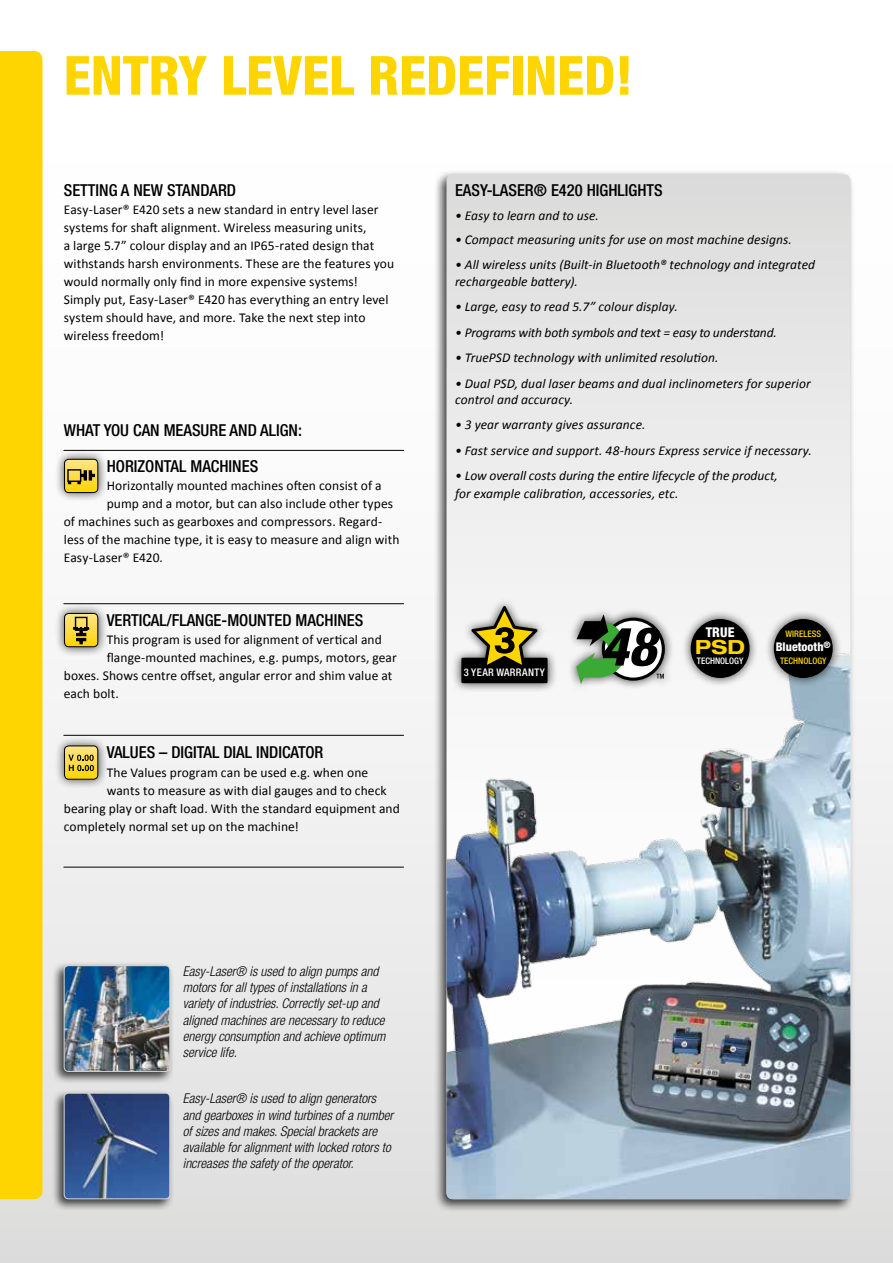
<style>
.page{position:relative;width:893px;height:1263px;background:#fff}
.page>*{position:absolute;margin:0;border:0;box-sizing:border-box;transform-origin:0 0}
.t1{font:800 condensed 54px "Helvetica Neue";color:#ffd500}
.t2{font:700 expanded 19.5px "Helvetica Neue";color:#ffd500}
.t3{font:500 condensed 16.5px "Helvetica Neue";color:#000}
.t4{font:13.5px/18px "Calibri";letter-spacing:.005em;color:#000}
.t5{font:italic 13.5px/16.2px "Calibri";letter-spacing:.005em;color:#000}
.t6{font:italic 300 condensed 13.5px/16.2px "Helvetica Neue";color:#000}
.t7{font:italic 13.5px "Calibri";letter-spacing:-.015em;color:#000}
.t8{font:800 condensed 13.5px "Helvetica Neue";color:#fff}
.t9{font:800 condensed 12px "Helvetica Neue";color:#fff}
.t10{font:500 condensed 10.5px "Helvetica Neue";letter-spacing:.04em;color:#fff}
.t11{font:500 condensed 9px "Helvetica Neue";color:#ffd500}
.t12{font:500 condensed 9px "Helvetica Neue";color:#fff}
</style>
<div class="page">
<div style="left:0;top:0;width:893px;height:1263px;background:linear-gradient(to bottom,#fff,#e1e1e1)"></div>
<div style="left:0;top:51px;width:43px;height:1148px;background:#ffd500"></div>
<div style="left:54px;top:449px;width:54px;height:53px;background:#000;opacity:.75"></div>
<div style="left:64px;top:459px;width:34px;height:34px;border:1px solid #000;border-radius:4px"></div>
<svg style="left:65px;top:459px;width:33px;height:33px"></svg>
<div style="left:54px;top:603px;width:54px;height:54px;background:#000;opacity:.75"></div>
<div style="left:64px;top:613px;width:34px;height:34px;border:1px solid #000;border-radius:4px"></div>
<svg style="left:65px;top:613px;width:33px;height:34px"></svg>
<div style="left:51px;top:1089px;width:123px;height:123px;background:#000;opacity:.75"></div>
<img style="left:64px;top:1093px;width:106px;height:106px">
<div style="left:64px;top:1093px;width:106px;height:106px;border:1px solid #dadada;border-radius:4px"></div>
<div style="left:51px;top:961px;width:123px;height:123px;background:#000;opacity:.75"></div>
<img style="left:64px;top:966px;width:106px;height:105px">
<div style="left:64px;top:965px;width:106px;height:107px;border:1px solid #dadada;border-radius:4px"></div>
<div style="left:54px;top:736px;width:54px;height:53px;background:#000;opacity:.75"></div>
<div style="left:64px;top:745px;width:34px;height:34px;border:1px solid #000;border-radius:4px"></div>
<svg style="left:65px;top:746px;width:33px;height:33px"></svg>
<div style="left:433px;top:170px;width:423px;height:1042px;background:#000;opacity:.75"></div>
<svg style="left:446px;top:174px;width:404px;height:320px"></svg>
<img style="left:446px;top:494px;width:404px;height:705px">
<div style="left:452px;top:597px;width:105px;height:96px;background:#000;opacity:.75"></div>
<svg style="left:461px;top:606px;width:87px;height:77px"></svg>
<div style="left:567px;top:606px;width:107px;height:86px;background:#000;opacity:.75"></div>
<svg style="left:576px;top:614px;width:89px;height:70px"></svg>
<div style="left:681px;top:610px;width:78px;height:77px;background:#000;opacity:.75"></div>
<div style="left:691px;top:620px;width:58px;height:57px;background:#000;border-radius:50%"></div>
<div style="left:691px;top:619px;width:59px;height:59px;border:2px solid #000;border-radius:50%"></div>
<div style="left:764px;top:610px;width:78px;height:77px;background:#000;opacity:.75"></div>
<div style="left:774px;top:620px;width:58px;height:57px;background:#000;border-radius:50%"></div>
<div style="left:774px;top:619px;width:59px;height:59px;border:2px solid #000;border-radius:50%"></div>
<hr style="left:64px;top:450px;width:340px;height:1px;background:#000">
<hr style="left:64px;top:603px;width:340px;height:1px;background:#000">
<hr style="left:64px;top:735px;width:340px;height:1px;background:#000">
<hr style="left:64px;top:867px;width:340px;height:1px;background:#000">
<h1 class="t1" style="left:64px;top:42px;width:571px">ENTRY LEVEL REDEFINED!</h1>
<p class="t3" style="left:64px;top:180px;width:174px">SETTING A NEW STANDARD</p>
<p class="t4" style="left:64px;top:200px;width:332px">Easy-Laser® E420 sets a new standard in entry level laser systems for shaft alignment. Wireless measuring units,<br>a large 5.7” colour display and an IP65-rated design that withstands harsh environments. These are the features you would normally only find in more expensive systems!<br>Simply put, Easy-Laser® E420 has everything an entry level system should have, and more. Take the next step into wireless freedom!</p>
<p class="t3" style="left:64px;top:420px;width:240px">WHAT YOU CAN MEASURE AND ALIGN:</p>
<p class="t3" style="left:107px;top:456px;width:153px">HORIZONTAL MACHINES</p>
<p class="t4" style="left:107px;top:476px;width:277px">Horizontally mounted machines often consist of a</p>
<p class="t4" style="left:107px;top:494px;width:288px">pump and a motor, but can also include other types</p>
<p class="t4" style="left:64px;top:512px;width:320px">of machines such as gearboxes and compressors. Regard-</p>
<p class="t4" style="left:64px;top:530px;width:337px">less of the machine type, it is easy to measure and align with</p>
<p class="t4" style="left:64px;top:548px;width:101px">Easy-Laser® E420.</p>
<p class="t3" style="left:107px;top:610px;width:258px">VERTICAL/FLANGE-MOUNTED MACHINES</p>
<p class="t4" style="left:107px;top:631px;width:277px">This program is used for alignment of vertical and</p>
<p class="t4" style="left:107px;top:649px;width:292px">flange-mounted machines, e.g. pumps, motors, gear</p>
<p class="t4" style="left:64px;top:667px;width:330px">boxes. Shows centre offset, angular error and shim value at</p>
<p class="t4" style="left:64px;top:685px;width:57px">each bolt.</p>
<p class="t3" style="left:107px;top:743px;width:218px">VALUES – DIGITAL DIAL INDICATOR</p>
<p class="t4" style="left:107px;top:763px;width:263px">The Values program can be used e.g. when one</p>
<p class="t4" style="left:107px;top:781px;width:282px">wants to measure as with dial gauges and to check</p>
<p class="t4" style="left:64px;top:799px;width:337px">bearing play or shaft load. With the standard equipment and</p>
<p class="t4" style="left:64px;top:817px;width:237px">completely normal set up on the machine!</p>
<p class="t6" style="left:183px;top:963px;width:204px">Easy-Laser® is used to align pumps and motors for all types of installations in a variety of industries. Correctly set-up and aligned machines are necessary to reduce energy consumption and achieve optimum service life.</p>
<p class="t6" style="left:183px;top:1090px;width:212px">Easy-Laser® is used to align generators and gearboxes in wind turbines of a number of sizes and makes. Special brackets are available for alignment with locked rotors to increases the safety of the operator.</p>
<p class="t3" style="left:455px;top:180px;width:209px">EASY-LASER® E420 HIGHLIGHTS</p>
<p class="t5" style="left:455px;top:207px;width:145px">• Easy to learn and to use.</p>
<p class="t5" style="left:455px;top:231px;width:338px">• Compact measuring units for use on most machine designs.</p>
<p class="t5" style="left:455px;top:256px;width:362px">• All wireless units (Built-in Bluetooth® technology and integrated rechargeable battery).</p>
<p class="t5" style="left:455px;top:298px;width:224px">• Large, easy to read 5.7” colour display.</p>
<p class="t7" style="left:455px;top:323px;width:323px">• Programs with both symbols and text = easy to understand.</p>
<p class="t5" style="left:455px;top:349px;width:265px">• TruePSD technology with unlimited resolution.</p>
<p class="t5" style="left:455px;top:374px;width:357px">• Dual PSD, dual laser beams and dual inclinometers for superior control and accuracy.</p>
<p class="t5" style="left:455px;top:416px;width:192px">• 3 year warranty gives assurance.</p>
<p class="t5" style="left:455px;top:442px;width:359px">• Fast service and support. 48-hours Express service if necessary.</p>
<p class="t5" style="left:455px;top:466px;width:324px;line-height:18px">• Low overall costs during the entire lifecycle of the product, for example calibration, accessories, etc.</p>
<p class="t10" style="left:464px;top:666px;width:83px">3 YEAR WARRANTY</p>
<p class="t8" style="left:706px;top:624px;width:30px">TRUE</p>
<h2 class="t2" style="left:695px;top:634px;width:51px">PSD</h2>
<p class="t12" style="left:697px;top:656px;width:48px">TECHNOLOGY</p>
<p class="t11" style="left:785px;top:629px;width:37px">WIRELESS</p>
<p class="t9" style="left:776px;top:639px;width:56px">Bluetooth<sup>®</sup></p>
<p class="t11" style="left:780px;top:656px;width:48px">TECHNOLOGY</p>
</div>
